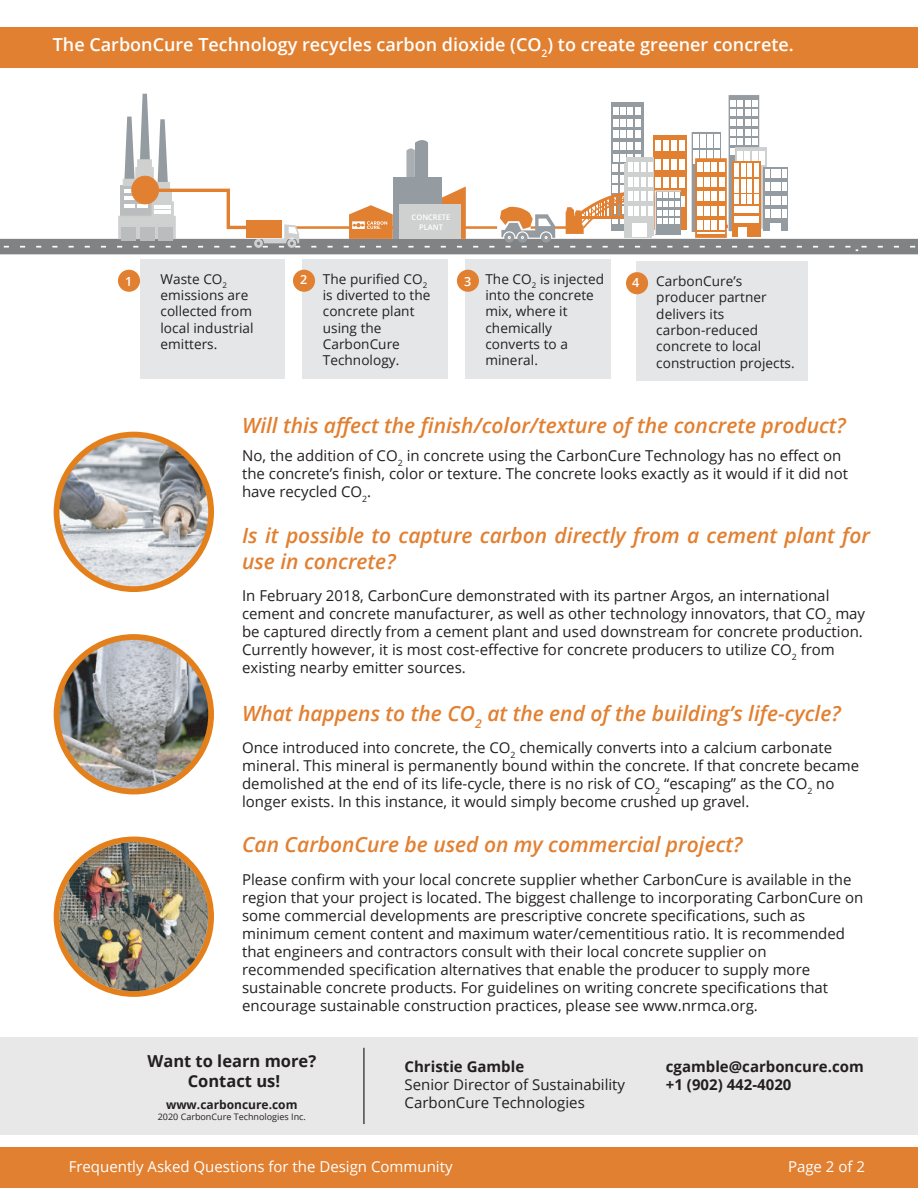
<style>
.page{position:relative;width:918px;height:1188px;background:#fff}
.page>*{position:absolute;margin:0;border:0;box-sizing:border-box;transform-origin:0 0}
.t1{font:italic 600 21px/25.2px "Open Sans";color:#e28031}
.t2{font:600 18px "Open Sans";color:#fff}
.t3{font:700 16.5px/19.8px "Open Sans";color:#231f20;text-align:center}
.t4{font:15px/18px "Open Sans";color:#231f20}
.t5{font:15px "Open Sans";color:#fff}
.t6{font:700 15px/18px "Open Sans";color:#231f20}
.t7{font:13.65px/16.4px "Open Sans";letter-spacing:.005em;color:#231f20}
.t8{font:600 12.6px "Open Sans";color:#fff}
.t9{font:700 12px "Open Sans";color:#231f20}
.t10{font:9px "Open Sans";color:#231f20}
.t11{font:600 7.8px/9.3px "Open Sans";color:#fff;text-align:center}
.s1{font-style:inherit}
</style>
<div class="page">
<div style="left:0;top:1148px;width:918px;height:40px;background:#e28031"></div>
<div style="left:465px;top:259px;width:146px;height:119px;background:#e4e6e7"></div>
<div style="left:303px;top:259px;width:145px;height:119px;background:#e4e6e7"></div>
<div style="left:140px;top:259px;width:145px;height:119px;background:#e4e6e7"></div>
<div style="left:118px;top:270px;width:22px;height:22px;background:#e28031;border-radius:50%"></div>
<div style="left:293px;top:270px;width:22px;height:22px;background:#e28031;border-radius:50%"></div>
<div style="left:636px;top:262px;width:172px;height:119px;background:#e4e6e7"></div>
<div style="left:457px;top:270px;width:22px;height:22px;background:#e28031;border-radius:50%"></div>
<div style="left:626px;top:272px;width:22px;height:22px;background:#e28031;border-radius:50%"></div>
<svg style="left:0;top:94px;width:918px;height:160px"></svg>
<div style="left:0;top:27px;width:918px;height:40px;background:#e28031"></div>
<div style="left:54px;top:837px;width:160px;height:160px;background:#e4801b;border-radius:50%"></div>
<img style="left:59px;top:842px;width:149px;height:149px;border-radius:74px">
<div style="left:54px;top:634px;width:160px;height:160px;background:#e4801b;border-radius:50%"></div>
<img style="left:59px;top:640px;width:149px;height:149px;border-radius:74px">
<div style="left:54px;top:432px;width:160px;height:160px;background:#e4801b;border-radius:50%"></div>
<img style="left:59px;top:437px;width:149px;height:149px;border-radius:74px">
<div style="left:0;top:1037px;width:918px;height:98px;background:#e8e8e9"></div>
<hr style="left:363px;top:1048px;width:2px;height:76px;background:#211e1e">
<p class="t2" style="left:53px;top:32px;width:743px">The CarbonCure Technology recycles carbon dioxide (CO<sub>2</sub>) to create greener concrete.</p>
<p class="t11" style="left:412px;top:213px;width:40px">CONCRETE<br>PLANT</p>
<p class="t7" style="left:323px;top:270px;width:109px">The purified CO<sub>2 </sub>is diverted to the concrete plant using the<br>CarbonCure<br>Technology.</p>
<p class="t7" style="left:160px;top:270px;width:95px">Waste CO<sub>2 </sub>emissions are collected from local industrial emitters.</p>
<p class="t7" style="left:485px;top:270px;width:120px">The CO<sub>2</sub> is injected into the concrete mix, where it chemically converts to a mineral.</p>
<p class="t8" style="left:125px;top:272px;width:9px">1</p>
<p class="t8" style="left:300px;top:271px;width:9px">2</p>
<p class="t7" style="left:656px;top:273px;width:140px">CarbonCure’s producer partner delivers its carbon-reduced concrete to local construction projects.</p>
<p class="t8" style="left:464px;top:272px;width:9px">3</p>
<p class="t8" style="left:632px;top:274px;width:9px">4</p>
<h1 class="t1" style="left:242px;top:412px;width:605px">Will this affect the finish/color/texture of the concrete product?</h1>
<p class="t4" style="left:242px;top:446px;width:608px">No, the addition of CO<sub>2</sub> in concrete using the CarbonCure Technology has no effect on the concrete’s finish, color or texture. The concrete looks exactly as it would if it did not have recycled CO<sub>2</sub>.</p>
<h1 class="t1" style="left:242px;top:523px;width:630px">Is it possible to capture carbon directly from a cement plant for use in concrete?</h1>
<p class="t4" style="left:242px;top:586px;width:625px">In February 2018, CarbonCure demonstrated with its partner Argos, an international cement and concrete manufacturer, as well as other technology innovators, that CO<sub>2</sub> may be captured directly from a cement plant and used downstream for concrete production.<br>Currently however, it is most cost-effective for concrete producers to utilize CO<sub>2</sub> from existing nearby emitter sources.</p>
<h1 class="t1" style="left:242px;top:700px;width:600px">What happens to the CO<sub>2</sub> at the end of the building’s life-cycle?</h1>
<p class="t4" style="left:242px;top:738px;width:619px">Once introduced into concrete, the CO<sub>2</sub> chemically converts into a calcium carbonate mineral. This mineral is permanently bound within the concrete. If that concrete became demolished at the end of its life-cycle, there is no risk of CO<sub>2</sub> “escaping” as the CO<sub>2</sub> no longer exists. In this instance, it would simply become crushed up gravel.</p>
<h1 class="t1" style="left:242px;top:832px;width:502px">Can CarbonCure be used on my commercial project?</h1>
<p class="t4" style="left:242px;top:870px;width:623px">Please confirm with your local concrete supplier whether CarbonCure is available in the region that your project is located. The biggest challenge to incorporating CarbonCure on some commercial developments are prescriptive concrete specifications, such as minimum cement content and maximum water/cementitious ratio. It is recommended that engineers and contractors consult with their local concrete supplier on recommended specification alternatives that enable the producer to supply more sustainable concrete products. For guidelines on writing concrete specifications that encourage sustainable construction practices, please see www.nrmca.org.</p>
<p class="t3" style="left:147px;top:1050px;width:170px">Want to learn more?<br>Contact us!</p>
<p class="t9" style="left:166px;top:1096px;width:133px">www.carboncure.com</p>
<p class="t10" style="left:158px;top:1110px;width:150px">2020 CarbonCure Technologies Inc.</p>
<p class="t6" style="left:405px;top:1057px;width:121px">Christie Gamble</p>
<p class="t4" style="left:405px;top:1075px;width:222px">Senior Director of Sustainability<br>CarbonCure Technologies</p>
<p class="t6" style="left:666px;top:1057px;width:199px">cgamble@carboncure.com <span class="s1">+1</span> (902) 442-4020</p>
<p class="t5" style="left:69px;top:1156px;width:385px">Frequently Asked Questions for the Design Community</p>
<p class="t5" style="left:788px;top:1156px;width:79px">Page 2 of 2</p>
</div>
